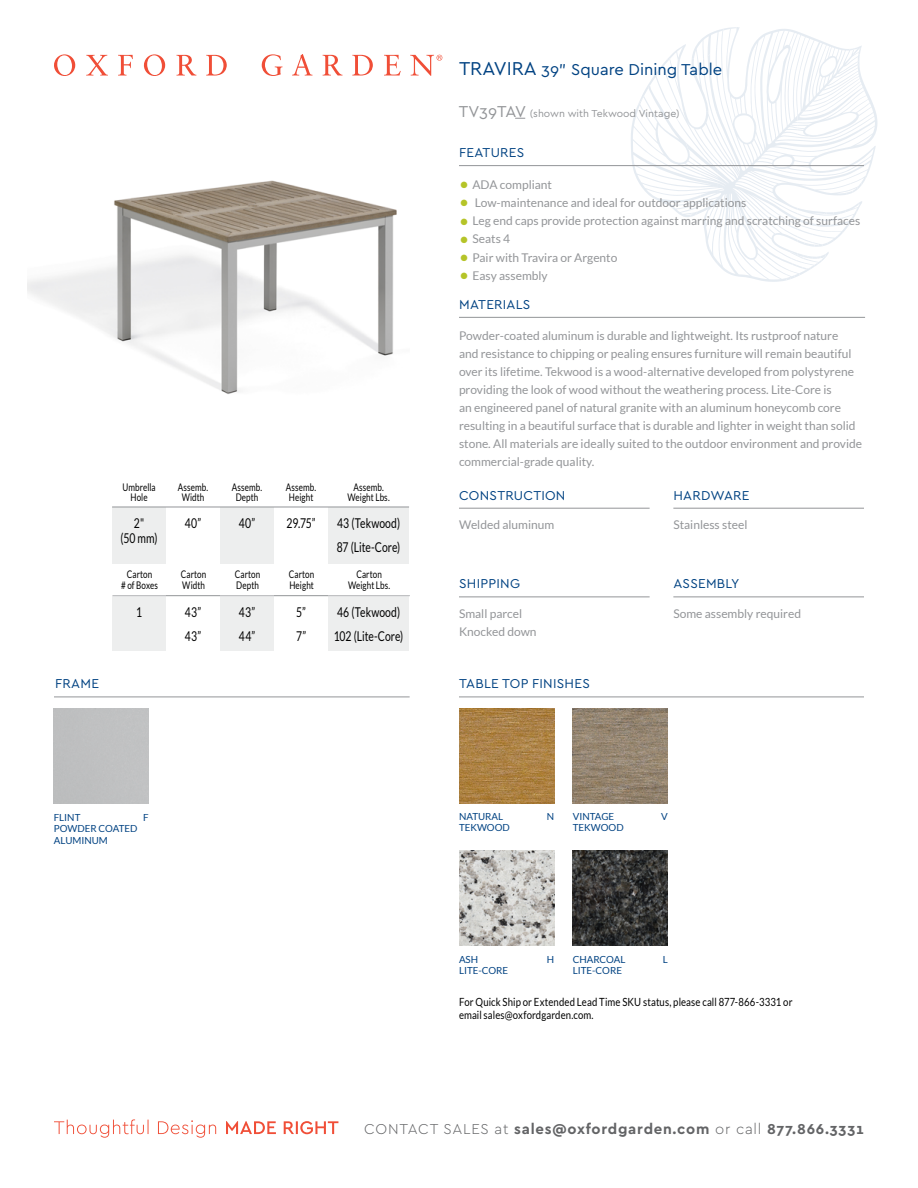
<style>
.page{position:relative;width:918px;height:1188px;background:#fff}
.page>*{position:absolute;margin:0;border:0;box-sizing:border-box;transform-origin:0 0}
.t1{font:16.5px "Cera GR";color:#004282}
.t2{font:700 15px "Cera GR";letter-spacing:.05em;color:#636466}
.t3{font:13.5px/24px "Lato";letter-spacing:.005em;color:#000;scale:.77 1}
.t4{font:13.5px "Cera GR";letter-spacing:.02em;color:#004282}
.t5{font:12px/18px "Lato";color:#939598}
.t6{font:11.25px/13.5px "Lato";letter-spacing:.01em;color:#000;scale:.85 1}
.t7{font:10.5px/10.5px "Lato";letter-spacing:.015em;color:#000;text-align:center;scale:.77 1}
.t8{font:10.5px "Cera GR";color:#939598}
.t9{font:9.75px/11.7px "Lato";color:#004282}
.s1{font-size:19.5px}
.s2{font-size:16.5px}
.s3{font-size:17.25px;color:#b5c428}
.s4{font-weight:300}
</style>
<div class="page">
<svg style="left:54px;top:1119px;width:284px;height:19px"></svg>
<svg style="left:868px;top:93px;width:10px;height:80px"></svg>
<svg style="left:631px;top:27px;width:237px;height:255px"></svg>
<svg style="left:54px;top:54px;width:21px;height:22px"></svg>
<svg style="left:86px;top:55px;width:22px;height:21px"></svg>
<svg style="left:118px;top:55px;width:15px;height:21px"></svg>
<svg style="left:144px;top:54px;width:21px;height:22px"></svg>
<svg style="left:177px;top:55px;width:19px;height:21px"></svg>
<svg style="left:206px;top:55px;width:21px;height:21px"></svg>
<svg style="left:262px;top:54px;width:20px;height:22px"></svg>
<svg style="left:292px;top:54px;width:20px;height:22px"></svg>
<svg style="left:323px;top:55px;width:19px;height:21px"></svg>
<svg style="left:352px;top:55px;width:21px;height:21px"></svg>
<svg style="left:384px;top:55px;width:17px;height:21px"></svg>
<svg style="left:410px;top:55px;width:32px;height:21px"></svg>
<hr style="left:459px;top:597px;width:191px;height:1px;background:#939598">
<hr style="left:673px;top:597px;width:191px;height:1px;background:#939598">
<hr style="left:459px;top:508px;width:191px;height:1px;background:#939598">
<hr style="left:673px;top:508px;width:191px;height:1px;background:#939598">
<hr style="left:459px;top:165px;width:405px;height:1px;background:#939598">
<hr style="left:113px;top:595px;width:297px;height:1px;background:#939598">
<div style="left:328px;top:507px;width:81px;height:56px;background:#edeeee"></div>
<div style="left:220px;top:507px;width:54px;height:57px;background:#edeeee"></div>
<div style="left:112px;top:507px;width:54px;height:56px;background:#edeeee"></div>
<div style="left:328px;top:595px;width:81px;height:56px;background:#edeeee"></div>
<div style="left:220px;top:595px;width:54px;height:56px;background:#edeeee"></div>
<div style="left:112px;top:595px;width:54px;height:56px;background:#edeeee"></div>
<hr style="left:112px;top:507px;width:297px;height:1px;background:#939598">
<img style="left:27px;top:180px;width:370px;height:214px">
<img style="left:573px;top:708px;width:95px;height:95px">
<img style="left:459px;top:708px;width:95px;height:95px">
<hr style="left:54px;top:697px;width:356px;height:1px;background:#939598">
<hr style="left:459px;top:697px;width:405px;height:1px;background:#939598">
<img style="left:459px;top:850px;width:95px;height:95px">
<img style="left:573px;top:850px;width:95px;height:95px">
<hr style="left:459px;top:317px;width:406px;height:1px;background:#939598">
<h1 class="t1" style="left:459px;top:61px;width:265px"><span class="s1">TRAVIRA</span> 39" Square Dining Table</h1>
<p class="t8" style="left:459px;top:108px;width:222px"><span class="s2">TV39TAV</span> (shown with Tekwood Vintage)</p>
<p class="t4" style="left:459px;top:145px;width:67px">FEATURES</p>
<p class="t5" style="left:459px;top:175px;width:95px"><span class="s3">•</span> ADA compliant</p>
<p class="t5" style="left:459px;top:194px;width:289px"><span class="s3">•</span> Low-maintenance and ideal for outdoor applications</p>
<p class="t5" style="left:459px;top:212px;width:403px"><span class="s3">•</span> Leg end caps provide protection against marring and scratching of surfaces</p>
<p class="t5" style="left:459px;top:230px;width:53px"><span class="s3">•</span> Seats 4</p>
<p class="t5" style="left:459px;top:248px;width:160px"><span class="s3">•</span> Pair with Travira or Argento</p>
<p class="t5" style="left:459px;top:267px;width:90px"><span class="s3">•</span> Easy assembly</p>
<p class="t7" style="left:122px;top:482px;width:45px">Umbrella<br>Hole</p>
<p class="t7" style="left:178px;top:482px;width:41px">Assemb.<br>Width</p>
<p class="t7" style="left:232px;top:482px;width:41px">Assemb.<br>Depth</p>
<p class="t7" style="left:286px;top:482px;width:41px;text-align:left">Assemb.<br>Height</p>
<p class="t7" style="left:347px;top:482px;width:56px">Assemb.<br>Weight Lbs.</p>
<p class="t3" style="left:121px;top:516px;width:50px;line-height:15px;text-align:center">2"<br>(50 mm)</p>
<p class="t3" style="left:185px;top:511px;width:23px">40”</p>
<p class="t3" style="left:239px;top:511px;width:23px">40”</p>
<p class="t3" style="left:287px;top:511px;width:39px">29.75”</p>
<p class="t3" style="left:337px;top:511px;width:84px">43 (Tekwood)<br>87 (Lite-Core)</p>
<p class="t7" style="left:121px;top:569px;width:49px">Carton<br># of Boxes</p>
<p class="t7" style="left:181px;top:569px;width:35px;text-align:left">Carton<br>Width</p>
<p class="t7" style="left:235px;top:569px;width:35px;text-align:left">Carton<br>Depth</p>
<p class="t7" style="left:289px;top:569px;width:35px;text-align:left">Carton<br>Height</p>
<p class="t7" style="left:348px;top:569px;width:56px">Carton<br>Weight Lbs.</p>
<p class="t3" style="left:136px;top:600px;width:9px">1</p>
<p class="t3" style="left:185px;top:600px;width:23px">43”<br>43”</p>
<p class="t3" style="left:239px;top:600px;width:23px">43”<br>44”</p>
<p class="t3" style="left:296px;top:600px;width:15px">5”<br>7”</p>
<p class="t3" style="left:334px;top:600px;width:92px">46 (Tekwood)<br>102 (Lite-Core)</p>
<p class="t4" style="left:459px;top:297px;width:73px">MATERIALS</p>
<p class="t5" style="left:459px;top:327px;width:405px">Powder-coated aluminum is durable and lightweight. Its rustproof nature<br>and resistance to chipping or pealing ensures furniture will remain beautiful over its lifetime. Tekwood is a wood-alternative developed from polystyrene providing the look of wood without the weathering process. Lite-Core is<br>an engineered panel of natural granite with an aluminum honeycomb core resulting in a beautiful surface that is durable and lighter in weight than solid stone. All materials are ideally suited to the outdoor environment and provide commercial-grade quality.</p>
<p class="t4" style="left:459px;top:487px;width:108px">CONSTRUCTION</p>
<p class="t4" style="left:674px;top:487px;width:78px">HARDWARE</p>
<p class="t5" style="left:459px;top:516px;width:97px">Welded aluminum</p>
<p class="t5" style="left:673px;top:516px;width:76px">Stainless steel</p>
<p class="t4" style="left:459px;top:576px;width:62px">SHIPPING</p>
<p class="t4" style="left:674px;top:576px;width:68px">ASSEMBLY</p>
<p class="t5" style="left:459px;top:605px;width:79px">Small parcel<br>Knocked down</p>
<p class="t5" style="left:673px;top:605px;width:129px">Some assembly required</p>
<p class="t4" style="left:55px;top:676px;width:45px">FRAME</p>
<p class="t4" style="left:459px;top:676px;width:132px">TABLE TOP FINISHES</p>
<p class="t9" style="left:54px;top:811px;width:28px">FLINT</p>
<p class="t9" style="left:143px;top:811px;width:7px">F</p>
<p class="t9" style="left:54px;top:823px;width:85px">POWDER COATED<br>ALUMINUM</p>
<p class="t9" style="left:459px;top:810px;width:46px">NATURAL</p>
<p class="t9" style="left:547px;top:810px;width:9px">N</p>
<p class="t9" style="left:459px;top:822px;width:52px">TEKWOOD</p>
<p class="t9" style="left:573px;top:810px;width:43px">VINTAGE</p>
<p class="t9" style="left:661px;top:810px;width:8px">V</p>
<p class="t9" style="left:573px;top:822px;width:52px">TEKWOOD</p>
<p class="t9" style="left:459px;top:953px;width:21px">ASH</p>
<p class="t9" style="left:547px;top:953px;width:9px">H</p>
<p class="t9" style="left:459px;top:965px;width:51px">LITE-CORE</p>
<p class="t9" style="left:573px;top:953px;width:54px">CHARCOAL</p>
<p class="t9" style="left:663px;top:953px;width:7px">L</p>
<p class="t9" style="left:573px;top:965px;width:51px">LITE-CORE</p>
<p class="t6" style="left:459px;top:995px;width:394px">For Quick Ship or Extended Lead Time SKU status, please call 877-866-3331 or email sales@oxfordgarden.com.</p>
<p class="t2" style="left:364px;top:1121px;width:501px"><span class="s4">CONTACT SALES at</span> sales@oxfordgarden.com <span class="s4">or call</span> 877.866.3331</p>
</div>
